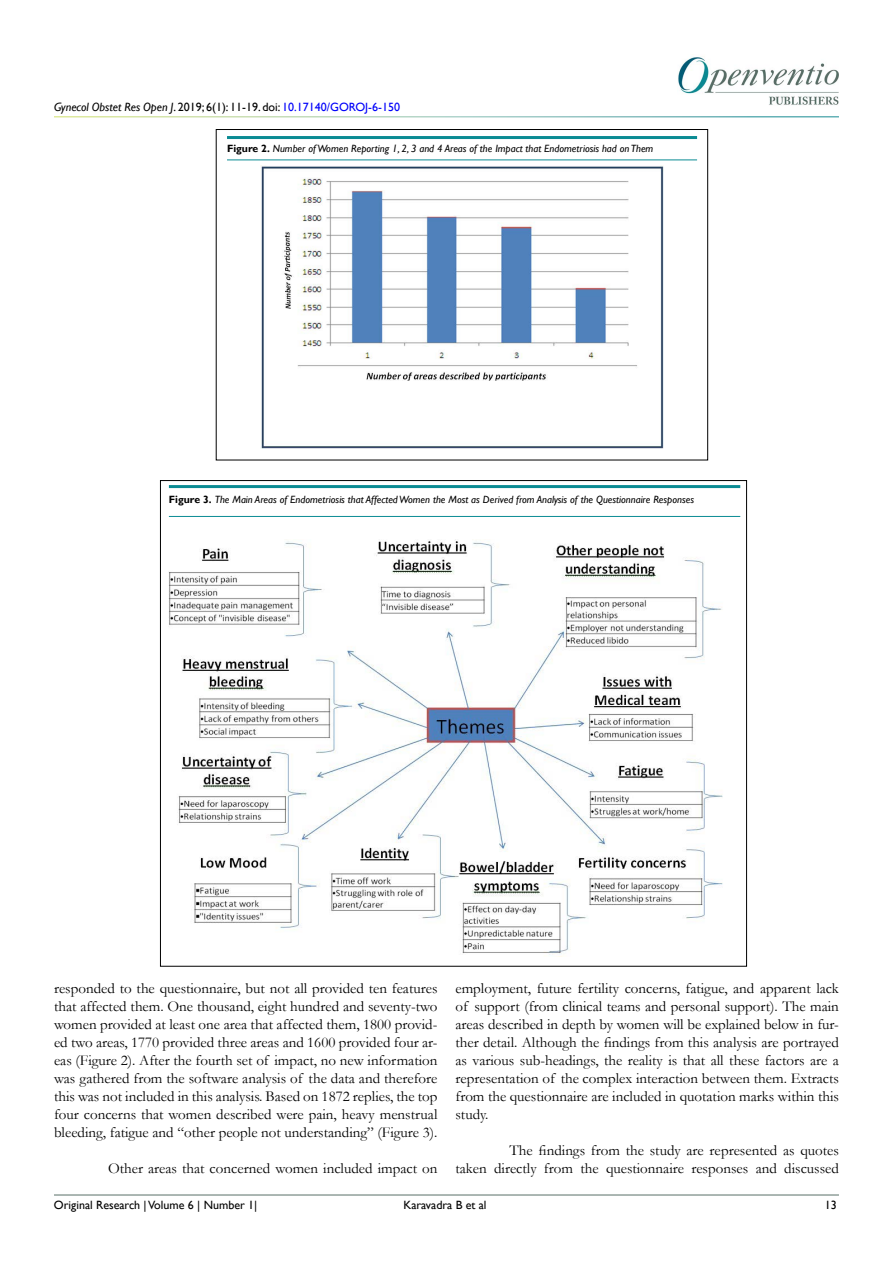
<style>
.page{position:relative;width:893px;height:1263px;background:#fff}
.page>*{position:absolute;margin:0;border:0;box-sizing:border-box;transform-origin:0 0}
.t1{font:15px/18px "Garamond";color:#000;text-align:justify}
.t2{font:italic 12px "Gill Sans";color:#000}
.t3{font:12px "Gill Sans";color:#000}
.t4{font:italic 10.5px "Gill Sans";color:#000}
.s1{font-style:normal}
.s2{font-style:normal;color:#0000fa}
.s3{font-weight:700;font-style:normal}
</style>
<div class="page">
<img style="left:678px;top:57px;width:161px;height:48px">
<hr style="left:54px;top:1194px;width:785px;height:1px;background:#597068">
<div style="left:216px;top:129px;width:492px;height:331px;border:1px solid #000"></div>
<hr style="left:227px;top:136px;width:470px;height:3px;background:#0a8b93">
<hr style="left:227px;top:160px;width:470px;height:1px;background:#0a8b93">
<img style="left:261px;top:165px;width:403px;height:283px">
<hr style="left:169px;top:485px;width:571px;height:3px;background:#0a8b93">
<hr style="left:169px;top:516px;width:571px;height:1px;background:#0a8b93">
<img style="left:169px;top:541px;width:554px;height:416px">
<p class="t2" style="left:54px;top:100px;width:348px">Gynecol Obstet Res Open J<span class="s1">. 2019; 6(1): 11-19. doi:</span> <span class="s2">10.17140/GOROJ-6-150</span></p>
<p class="t4" style="left:227px;top:142px;width:428px"><span class="s3">Figure 2.</span> Number of Women Reporting 1, 2, 3 and 4 Areas of the Impact that Endometriosis had on Them</p>
<p class="t4" style="left:169px;top:493px;width:527px"><span class="s3">Figure 3.</span> The Main Areas of Endometriosis that Affected Women the Most as Derived from Analysis of the Questionnaire Responses</p>
<p class="t1" style="left:54px;top:978px;width:385px">responded to the questionnaire, but not all provided ten features that affected them. One thousand, eight hundred and seventy-two women provided at least one area that affected them, 1800 provid&shy;ed two areas, 1770 provided three areas and 1600 provided four ar&shy;eas (Figure 2). After the fourth set of impact, no new information was gathered from the software analysis of the data and therefore this was not included in this analysis. Based on 1872 replies, the top four concerns that women described were pain, heavy menstrual bleeding, fatigue and “other people not understanding” (Figure 3).</p>
<p class="t1" style="left:108px;top:1158px;width:331px">Other areas that concerned women included impact on</p>
<p class="t1" style="left:455px;top:978px;width:385px">employment, future fertility concerns, fatigue, and apparent lack of support (from clinical teams and personal support). The main areas described in depth by women will be explained below in fur&shy;ther detail. Although the findings from this analysis are portrayed as various sub-headings, the reality is that all these factors are a representation of the complex interaction between them. Extracts from the questionnaire are included in quotation marks within this study.</p>
<p class="t1" style="left:455px;top:1140px;width:385px;text-align:right">The findings from the study are represented as quotes<br>taken directly from the questionnaire responses and discussed</p>
<p class="t3" style="left:54px;top:1198px;width:205px">Original Research | Volume 6 | Number 1|</p>
<p class="t3" style="left:403px;top:1198px;width:85px">Karavadra B et al</p>
<p class="t3" style="left:825px;top:1198px;width:13px">13</p>
</div>
